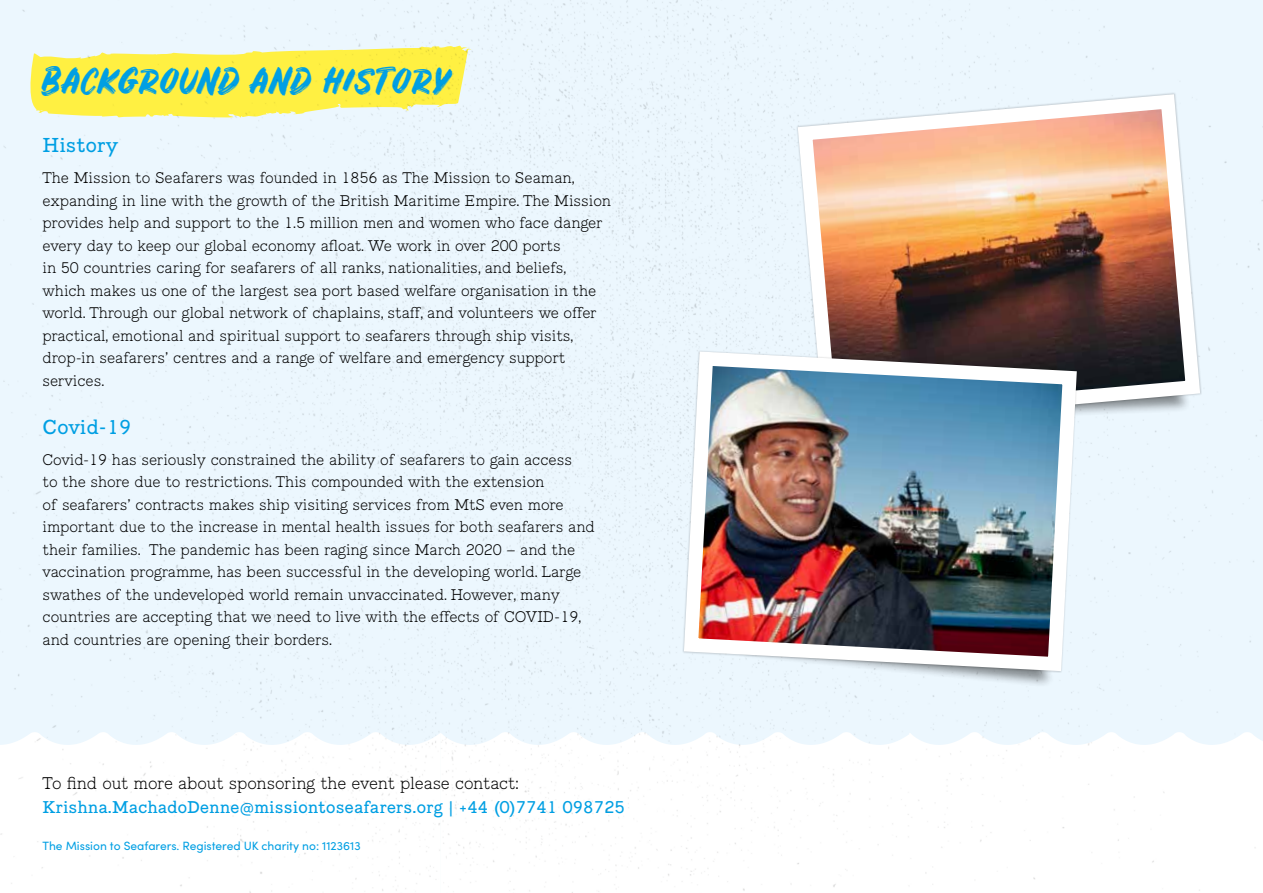
<style>
.page{position:relative;width:1263px;height:893px;background:#fff}
.page>*{position:absolute;margin:0;border:0;box-sizing:border-box;transform-origin:0 0}
.t1{font:33px "Rustico";letter-spacing:.03em;color:#009fe3}
.t2{font:19.5px "Piek";color:#009fe3}
.t3{font:16.5px "Piek";color:#009fe3}
.t4{font:300 16.5px "Piek";letter-spacing:-.01em;color:#000}
.t5{font:300 15px/22.5px "Piek";color:#000}
.t6{font:12px "Sofia Pro";color:#009fe3}
</style>
<div class="page">
<img style="left:0;top:0;width:1263px;height:893px">
<img style="left:790px;top:87px;width:417px;height:347px">
<div style="left:732px;top:588px;width:323px;height:100px;background:#000;opacity:.5"></div>
<img style="left:677px;top:344px;width:407px;height:334px">
<h1 class="t1" style="left:43px;top:61px;width:409px">BACKGROUND AND HISTORY</h1>
<h2 class="t2" style="left:43px;top:134px;width:77px">History</h2>
<p class="t5" style="left:43px;top:167px;width:570px">The Mission to Seafarers was founded in 1856 as The Mission to Seaman, expanding in line with the growth of the British Maritime Empire. The Mission provides help and support to the 1.5 million men and women who face danger every day to keep our global economy afloat. We work in over 200 ports<br>in 50 countries caring for seafarers of all ranks, nationalities, and beliefs, which makes us one of the largest sea port based welfare organisation in the world. Through our global network of chaplains, staff, and volunteers we offer practical, emotional and spiritual support to seafarers through ship visits, drop-in seafarers’ centres and a range of welfare and emergency support services.</p>
<h2 class="t2" style="left:43px;top:415px;width:90px">Covid-19</h2>
<p class="t5" style="left:43px;top:449px;width:554px">Covid-19 has seriously constrained the ability of seafarers to gain access<br>to the shore due to restrictions. This compounded with the extension<br>of seafarers’ contracts makes ship visiting services from MtS even more important due to the increase in mental health issues for both seafarers and their families. The pandemic has been raging since March 2020 – and the vaccination programme, has been successful in the developing world. Large swathes of the undeveloped world remain unvaccinated. However, many countries are accepting that we need to live with the effects of COVID-19, and countries are opening their borders.</p>
<p class="t4" style="left:43px;top:773px;width:477px">To find out more about sponsoring the event please contact:</p>
<p class="t3" style="left:43px;top:797px;width:584px">Krishna.MachadoDenne@missiontoseafarers.org | +44 (0)7741 098725</p>
<p class="t6" style="left:43px;top:837px;width:320px">The Mission to Seafarers. Registered UK charity no: 1123613</p>
</div>
